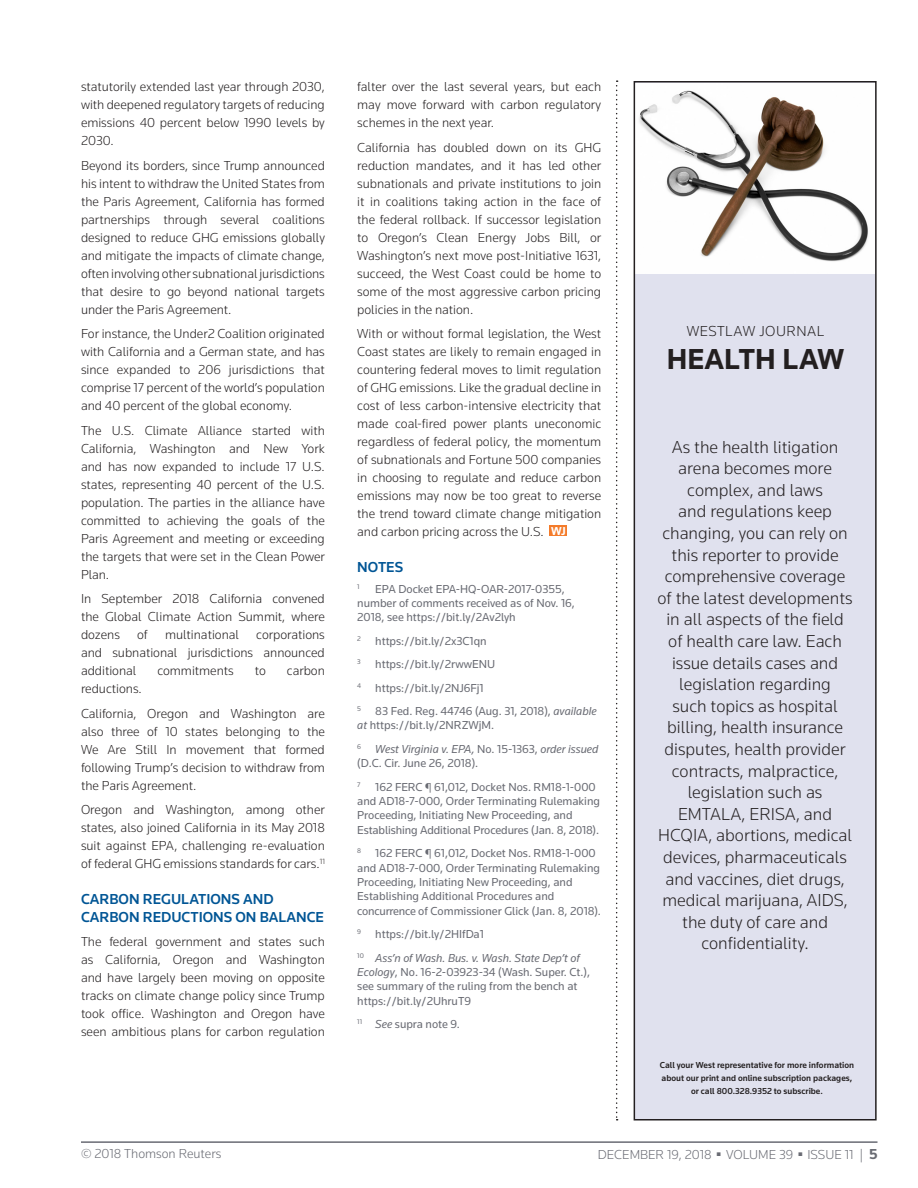
<style>
.page{position:relative;width:918px;height:1188px;background:#fff}
.page>*{position:absolute;margin:0;border:0;box-sizing:border-box;transform-origin:0 0}
.t1{font:700 30px "Knowledge";color:#231f20}
.t2{font:300 18px/21.6px "Knowledge";color:#231f20;text-align:center}
.t3{font:500 15px/18px "Knowledge";color:#005595}
.t4{font:300 15px "Knowledge";letter-spacing:.03em;color:#231f20}
.t5{font:300 13.5px/18px "Knowledge";color:#231f20;text-align:justify}
.t6{font:300 13.5px "Knowledge";color:#696b73}
.EN{font:12px/14.4px "Knowledge";color:#696b73}
.t7{font:700 11.85px "Knowledge";color:#fff}
.t8{font:500 9px/13.4px "Knowledge";color:#231f20;text-align:center}
.EN-2{font:7.05px "Knowledge";color:#696b73}
.s1{font-style:italic}
.s2{font-weight:700;font-size:15px}
</style>
<div class="page">
<hr style="left:81px;top:1141px;width:797px;height:2px;background:#696b73">
<div style="left:550px;top:525px;width:17px;height:11px;background:#f47b2a"></div>
<svg style="left:616px;top:80px;width:2px;height:1041px"></svg>
<div style="left:634px;top:82px;width:242px;height:1038px;background:#e0e1ee"></div>
<img style="left:637px;top:84px;width:237px;height:189px">
<div style="left:634px;top:81px;width:243px;height:1039px;border:2px solid #231f20"></div>
<p class="t5" style="left:81px;top:78px;width:245px">statutorily extended last year through 2030, with deepened regulatory targets of reducing emissions 40 percent below 1990 levels by 2030.</p>
<p class="t5" style="left:81px;top:156px;width:245px">Beyond its borders, since Trump announced his intent to withdraw the United States from the Paris Agreement, California has formed partnerships through several coalitions designed to reduce GHG emissions globally and mitigate the impacts of climate change, often involving other subnational jurisdictions that desire to go beyond national targets under the Paris Agreement.</p>
<p class="t5" style="left:81px;top:325px;width:245px">For instance, the Under2 Coalition originated with California and a German state, and has since expanded to 206 jurisdictions that comprise 17 percent of the world’s population and 40 percent of the global economy.</p>
<p class="t5" style="left:81px;top:421px;width:245px">The U.S. Climate Alliance started with California, Washington and New York and has now expanded to include 17 U.S. states, representing 40 percent of the U.S. population. The parties in the alliance have committed to achieving the goals of the Paris Agreement and meeting or exceeding the targets that were set in the Clean Power Plan.</p>
<p class="t5" style="left:81px;top:590px;width:245px">In September 2018 California convened the Global Climate Action Summit, where dozens</p>
<p class="t5" style="left:137px;top:626px;width:12px">of</p>
<p class="t5" style="left:165px;top:626px;width:75px">multinational</p>
<p class="t5" style="left:81px;top:626px;width:245px;text-indent:175px">corporations and subnational jurisdictions announced additional</p>
<p class="t5" style="left:157px;top:662px;width:78px">commitments</p>
<p class="t5" style="left:255px;top:662px;width:13px">to</p>
<p class="t5" style="left:287px;top:662px;width:39px">carbon</p>
<p class="t5" style="left:81px;top:680px;width:62px">reductions.</p>
<p class="t5" style="left:81px;top:704px;width:245px">California, Oregon and Washington are also three of 10 states belonging to the We Are Still In movement that formed following Trump’s decision to withdraw from the Paris Agreement.</p>
<p class="t5" style="left:81px;top:801px;width:245px">Oregon and Washington, among other states, also joined California in its May 2018 suit against EPA, challenging re-evaluation of federal GHG emissions standards for cars.<sup>11</sup></p>
<h2 class="t3" style="left:81px;top:889px;width:245px">CARBON REGULATIONS AND<br>CARBON REDUCTIONS ON BALANCE</h2>
<p class="t5" style="left:81px;top:932px;width:245px">The federal government and states such as California, Oregon and Washington and have largely been moving on opposite tracks on climate change policy since Trump took office. Washington and Oregon have seen ambitious plans for carbon regulation</p>
<p class="t6" style="left:81px;top:1145px;width:142px">© 2018 Thomson Reuters</p>
<p class="t5" style="left:357px;top:78px;width:245px">falter over the last several years, but each may move forward with carbon regulatory schemes in the next year.</p>
<p class="t5" style="left:357px;top:138px;width:245px">California has doubled down on its GHG reduction mandates, and it has led other subnationals and private institutions to join it in coalitions taking action in the face of the federal rollback. If successor legislation to Oregon’s Clean Energy Jobs Bill, or Washington’s next move post-Initiative 1631, succeed, the West Coast could be home to some of the most aggressive carbon pricing policies in the nation.</p>
<p class="t5" style="left:357px;top:325px;width:245px">With or without formal legislation, the West Coast states are likely to remain engaged in countering federal moves to limit regulation of GHG emissions. Like the gradual decline in cost of less carbon-intensive electricity that made coal-fired power plants uneconomic regardless of federal policy, the momentum of subnationals and Fortune 500 companies in choosing to regulate and reduce carbon emissions may now be too great to reverse the trend toward climate change mitigation and carbon pricing across the U.S.</p>
<p class="t7" style="left:551px;top:524px;width:16px">WJ</p>
<h2 class="t3" style="left:357px;top:557px;width:47px">NOTES</h2>
<p class="EN-2" style="left:357px;top:582px;width:4px">1</p>
<p class="EN" style="left:357px;top:581px;width:219px;text-indent:18px">EPA Docket EPA-HQ-OAR-2017-0355, number of comments received as of Nov. 16,<br>2018, see https://bit.ly/2Av2lyh</p>
<p class="EN" style="left:357px;top:633px;width:131px"><sup>2</sup> https://bit.ly/2x3C1qn</p>
<p class="EN" style="left:357px;top:657px;width:139px"><sup>3</sup> https://bit.ly/2rwwENU</p>
<p class="EN" style="left:357px;top:680px;width:128px"><sup>4</sup> https://bit.ly/2NJ6Fj1</p>
<p class="EN" style="left:357px;top:704px;width:241px"><sup>5</sup> 83 Fed. Reg. 44746 (Aug. 31, 2018), <span class="s1">available at</span> https://bit.ly/2NRZWjM.</p>
<p class="EN" style="left:357px;top:741px;width:243px"><sup>6</sup> <span class="s1">West Virginia v. EPA,</span> No. 15-1363, <span class="s1">order issued </span>(D.C. Cir. June 26, 2018).</p>
<p class="EN" style="left:357px;top:779px;width:244px"><sup>7</sup> 162 FERC ¶ 61,012, Docket Nos. RM18-1-000 and AD18-7-000, Order Terminating Rulemaking Proceeding, Initiating New Proceeding, and Establishing Additional Procedures (Jan. 8, 2018).</p>
<p class="EN" style="left:357px;top:846px;width:245px"><sup>8</sup> 162 FERC ¶ 61,012, Docket Nos. RM18-1-000 and AD18-7-000, Order Terminating Rulemaking Proceeding, Initiating New Proceeding, and Establishing Additional Procedures and concurrence of Commissioner Glick (Jan. 8, 2018).</p>
<p class="EN" style="left:357px;top:927px;width:128px"><sup>9</sup> https://bit.ly/2HIfDa1</p>
<p class="EN" style="left:357px;top:950px;width:234px"><sup>10</sup> <span class="s1">Ass’n of Wash. Bus. v. Wash. State Dep’t of Ecology</span>, No. 16-2-03923-34 (Wash. Super. Ct.), see summary of the ruling from the bench at https://bit.ly/2UhruT9</p>
<p class="EN" style="left:357px;top:1017px;width:104px"><sup>11</sup> <span class="s1">See</span> supra note 9.</p>
<p class="t4" style="left:687px;top:322px;width:139px">WESTLAW JOURNAL</p>
<p class="t1" style="left:667px;top:341px;width:179px">HEALTH LAW</p>
<p class="t2" style="left:657px;top:435px;width:197px">As the health litigation arena becomes more complex, and laws<br>and regulations keep changing, you can rely on this reporter to provide comprehensive coverage of the latest developments in all aspects of the field of health care law. Each issue details cases and legislation regarding<br>such topics as hospital billing, health insurance disputes, health provider contracts, malpractice, legislation such as<br>EMTALA, ERISA, and<br>HCQIA, abortions, medical devices, pharmaceuticals and vaccines, diet drugs, medical marijuana, AIDS, the duty of care and confidentiality.</p>
<p class="t8" style="left:660px;top:1058px;width:196px">Call your West representative for more information about our print and online subscription packages, or call 800.328.9352 to subscribe.</p>
<p class="t6" style="left:598px;top:1146px;width:281px">DECEMBER 19, 2018 ■ VOLUME 39 ■ ISSUE 11 | <span class="s2">5</span></p>
</div>
